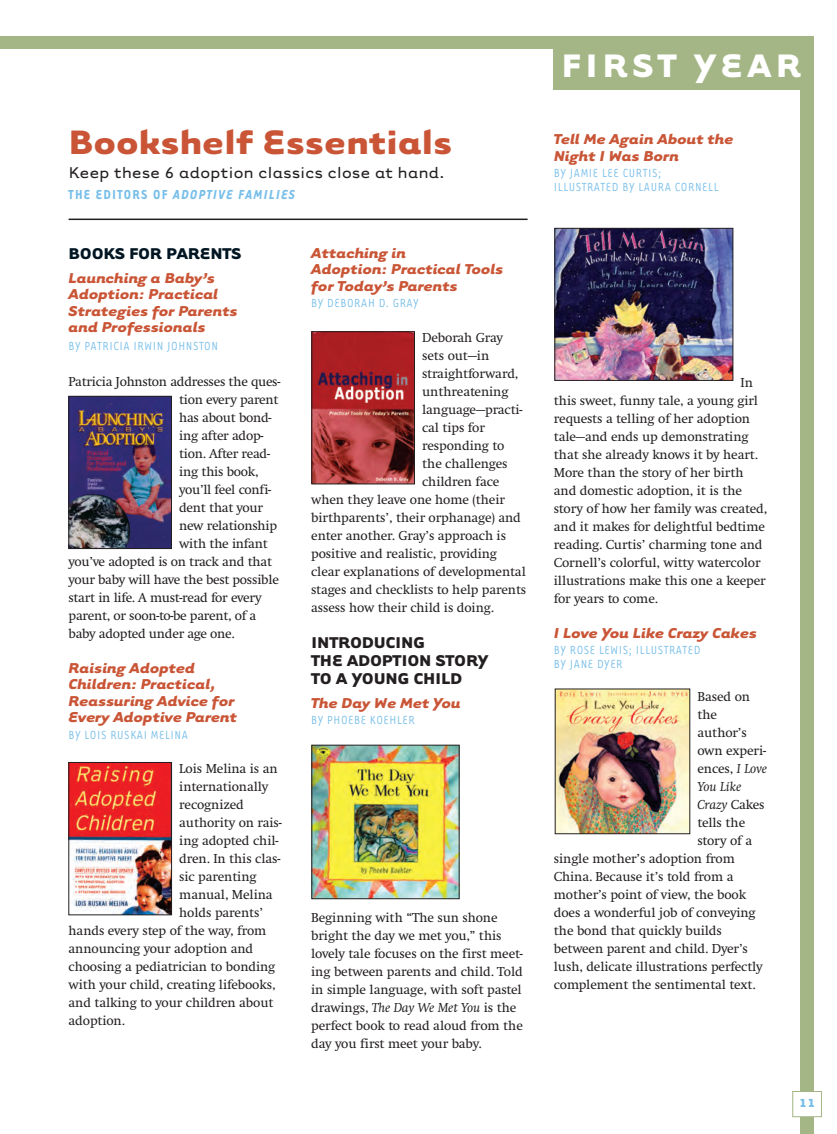
<style>
.page{position:relative;width:837px;height:1134px;background:#fff}
.page>*{position:absolute;margin:0;border:0;box-sizing:border-box;transform-origin:0 0}
.t1{font:700 39px "Tarzana Wide";color:#c95536}
.t2{font:700 37.5px "Tarzana Wide";letter-spacing:.115em;color:#fff}
.t3{font:700 18px/18px "Tarzana Wide";letter-spacing:-.01em;color:#231f20}
.t4{font:18px "Tarzana Wide";letter-spacing:-.01em;color:#231f20}
.t5{font:700 18px "Tarzana Wide";letter-spacing:-.01em;color:#011622}
.t6{font:italic 700 16.5px/16.5px "Tarzana Wide";letter-spacing:-.01em;color:#c95536}
.t7{font:italic 700 15px "Tarzana Narrow";letter-spacing:.09em;color:#77bee9}
.t8{font:13.5px/18px "Swift";letter-spacing:-.01em;color:#231f20}
.t9{font:13.5px/13.5px "Tarzana Narrow";letter-spacing:.04em;color:#77bee9}
.t10{font:italic 13.5px "Swift";letter-spacing:-.01em;color:#231f20}
.t11{font:700 13.5px "Tarzana Wide";color:#77bee9}
.s1{font-style:normal}
.s2{font-style:italic}
</style>
<div class="page">
<div style="left:0;top:36px;width:813px;height:1098px;background:#a4b685"></div>
<div style="left:0;top:49px;width:800px;height:1085px;background:#fff"></div>
<div style="left:554px;top:49px;width:247px;height:40px;background:#a4b685"></div>
<div style="left:793px;top:1092px;width:28px;height:25px;background:#fff"></div>
<div style="left:793px;top:1091px;width:29px;height:26px;border:1px solid #a4b685"></div>
<hr style="left:69px;top:219px;width:459px;height:1px;background:#231f20">
<img style="left:71px;top:398px;width:99px;height:149px">
<div style="left:69px;top:396px;width:103px;height:153px;border:1px solid #231f20"></div>
<img style="left:314px;top:333px;width:99px;height:149px">
<div style="left:312px;top:331px;width:103px;height:153px;border:1px solid #231f20"></div>
<img style="left:557px;top:230px;width:174px;height:149px">
<div style="left:555px;top:228px;width:178px;height:153px;border:1px solid #231f20"></div>
<img style="left:314px;top:747px;width:143px;height:150px">
<div style="left:312px;top:745px;width:147px;height:154px;border:1px solid #231f20"></div>
<img style="left:557px;top:691px;width:131px;height:141px">
<img style="left:71px;top:764px;width:99px;height:149px">
<div style="left:69px;top:762px;width:103px;height:153px;border:1px solid #231f20"></div>
<h1 class="t1" style="left:69px;top:117px;width:385px">Bookshelf Essentials</h1>
<h3 class="t4" style="left:69px;top:161px;width:378px">Keep these 6 adoption classics close at hand.</h3>
<p class="t7" style="left:69px;top:185px;width:228px"><span class="s1">THE EDITORS OF</span> ADOPTIVE FAMILIES</p>
<h3 class="t5" style="left:69px;top:242px;width:175px">BOOKS FOR PARENTS</h3>
<p class="t6" style="left:69px;top:269px;width:171px">Launching a Baby’s<br>Adoption: Practical<br>Strategies for Parents and Professionals</p>
<p class="t9" style="left:69px;top:339px;width:151px">BY PATRICIA IRWIN JOHNSTON</p>
<p class="t8" style="left:69px;top:373px;width:213px">Patricia Johnston addresses the ques-</p>
<p class="t8" style="left:179px;top:391px;width:101px">tion every parent</p>
<p class="t8" style="left:179px;top:409px;width:94px">has about bond-</p>
<p class="t8" style="left:179px;top:427px;width:86px">ing after adop-</p>
<p class="t8" style="left:179px;top:445px;width:92px">tion. After read-</p>
<p class="t8" style="left:179px;top:463px;width:81px">ing this book,</p>
<p class="t8" style="left:179px;top:481px;width:94px">you’ll feel confi-</p>
<p class="t8" style="left:179px;top:499px;width:85px">dent that your</p>
<p class="t8" style="left:179px;top:517px;width:99px">new relationship</p>
<p class="t8" style="left:179px;top:535px;width:90px">with the infant</p>
<p class="t8" style="left:69px;top:553px;width:205px">you’ve adopted is on track and that</p>
<p class="t8" style="left:69px;top:571px;width:212px">your baby will have the best possible</p>
<p class="t8" style="left:69px;top:589px;width:195px">start in life. A must-read for every</p>
<p class="t8" style="left:69px;top:607px;width:189px">parent, or soon-to-be parent, of a</p>
<p class="t8" style="left:69px;top:625px;width:168px">baby adopted under age one.</p>
<p class="t6" style="left:69px;top:659px;width:170px">Raising Adopted<br>Children: Practical,<br>Reassuring Advice for<br>Every Adoptive Parent</p>
<p class="t9" style="left:69px;top:728px;width:121px">BY LOIS RUSKAI MELINA</p>
<p class="t8" style="left:179px;top:760px;width:100px">Lois Melina is an</p>
<p class="t8" style="left:179px;top:778px;width:90px">internationally</p>
<p class="t8" style="left:179px;top:796px;width:66px">recognized</p>
<p class="t8" style="left:179px;top:814px;width:104px">authority on rais-</p>
<p class="t8" style="left:179px;top:832px;width:101px">ing adopted chil-</p>
<p class="t8" style="left:179px;top:850px;width:103px">dren. In this clas-</p>
<p class="t8" style="left:179px;top:868px;width:79px">sic parenting</p>
<p class="t8" style="left:179px;top:886px;width:95px">manual, Melina</p>
<p class="t8" style="left:179px;top:904px;width:85px">holds parents’</p>
<p class="t8" style="left:69px;top:922px;width:199px">hands every step of the way, from</p>
<p class="t8" style="left:69px;top:940px;width:186px">announcing your adoption and</p>
<p class="t8" style="left:69px;top:958px;width:208px">choosing a pediatrician to bonding</p>
<p class="t8" style="left:69px;top:976px;width:209px">with your child, creating lifebooks,</p>
<p class="t8" style="left:69px;top:994px;width:206px">and talking to your children about</p>
<p class="t8" style="left:69px;top:1012px;width:58px">adoption.</p>
<p class="t6" style="left:311px;top:244px;width:194px">Attaching in<br>Adoption: Practical Tools for Today’s Parents</p>
<p class="t9" style="left:311px;top:296px;width:109px">BY DEBORAH D. GRAY</p>
<p class="t8" style="left:422px;top:328px;width:82px">Deborah Gray</p>
<p class="t8" style="left:422px;top:346px;width:69px">sets out—in</p>
<p class="t8" style="left:422px;top:364px;width:98px">straightforward,</p>
<p class="t8" style="left:422px;top:382px;width:88px">unthreatening</p>
<p class="t8" style="left:422px;top:400px;width:102px">language—practi-</p>
<p class="t8" style="left:422px;top:418px;width:64px">cal tips for</p>
<p class="t8" style="left:422px;top:436px;width:84px">responding to</p>
<p class="t8" style="left:422px;top:454px;width:87px">the challenges</p>
<p class="t8" style="left:422px;top:472px;width:79px">children face</p>
<p class="t8" style="left:311px;top:490px;width:195px">when they leave one home (their</p>
<p class="t8" style="left:311px;top:508px;width:211px">birthparents’, their orphanage) and</p>
<p class="t8" style="left:311px;top:526px;width:196px">enter another. Gray’s approach is</p>
<p class="t8" style="left:311px;top:544px;width:187px">positive and realistic, providing</p>
<p class="t8" style="left:311px;top:562px;width:216px">clear explanations of developmental</p>
<p class="t8" style="left:311px;top:580px;width:217px">stages and checklists to help parents</p>
<p class="t8" style="left:311px;top:598px;width:184px">assess how their child is doing.</p>
<h3 class="t3" style="left:311px;top:633px;width:179px">INTRODUCING<br>THE ADOPTION STORY<br>TO A YOUNG CHILD</h3>
<p class="t6" style="left:311px;top:694px;width:151px">The Day We Met You</p>
<p class="t9" style="left:311px;top:713px;width:105px">BY PHOEBE KOEHLER</p>
<p class="t8" style="left:311px;top:909px;width:213px">Beginning with “The sun shone bright the day we met you,” this lovely tale focuses on the first meet&shy;ing between parents and child. Told in simple language, with soft pastel drawings, <span class="s2">The Day We Met You</span> is the perfect book to read aloud from the day you first meet your baby.</p>
<h2 class="t2" style="left:562px;top:42px;width:241px">FIRST YEAR</h2>
<p class="t6" style="left:554px;top:130px;width:181px">Tell Me Again About the<br>Night I Was Born</p>
<p class="t9" style="left:554px;top:166px;width:166px">BY JAMIE LEE CURTIS;<br>ILLUSTRATED BY LAURA CORNELL</p>
<p class="t8" style="left:554px;top:374px;width:215px;text-indent:187px">In this sweet, funny tale, a young girl requests a telling of her adoption tale—and ends up demonstrating that she already knows it by heart.<br>More than the story of her birth and domestic adoption, it is the story of how her family was created, and it makes for delightful bedtime reading. Curtis’ charming tone and<br>Cornell’s colorful, witty watercolor illustrations make this one a keeper for years to come.</p>
<p class="t6" style="left:554px;top:624px;width:205px">I Love You Like Crazy Cakes</p>
<p class="t9" style="left:554px;top:643px;width:148px">BY ROSE LEWIS; ILLUSTRATED<br>BY JANE DYER</p>
<p class="t8" style="left:697px;top:687px;width:54px">Based on</p>
<p class="t8" style="left:697px;top:705px;width:21px">the</p>
<p class="t8" style="left:697px;top:723px;width:51px">author’s</p>
<p class="t8" style="left:697px;top:741px;width:70px">own experi-</p>
<p class="t8" style="left:697px;top:759px;width:71px">ences, <span class="s2">I Love</span></p>
<p class="t10" style="left:697px;top:778px;width:45px">You Like</p>
<p class="t10" style="left:697px;top:796px;width:69px">Crazy <span class="s1">Cakes</span></p>
<p class="t8" style="left:697px;top:813px;width:49px">tells the</p>
<p class="t8" style="left:697px;top:831px;width:56px">story of a</p>
<p class="t8" style="left:554px;top:849px;width:183px">single mother’s adoption from</p>
<p class="t8" style="left:554px;top:867px;width:181px">China. Because it’s told from a</p>
<p class="t8" style="left:554px;top:885px;width:194px">mother’s point of view, the book</p>
<p class="t8" style="left:554px;top:903px;width:203px">does a wonderful job of conveying</p>
<p class="t8" style="left:554px;top:921px;width:170px">the bond that quickly builds</p>
<p class="t8" style="left:554px;top:939px;width:196px">between parent and child. Dyer’s</p>
<p class="t8" style="left:554px;top:957px;width:210px">lush, delicate illustrations perfectly</p>
<p class="t8" style="left:554px;top:975px;width:203px">complement the sentimental text.</p>
<p class="t11" style="left:799px;top:1095px;width:18px">11</p>
</div>
